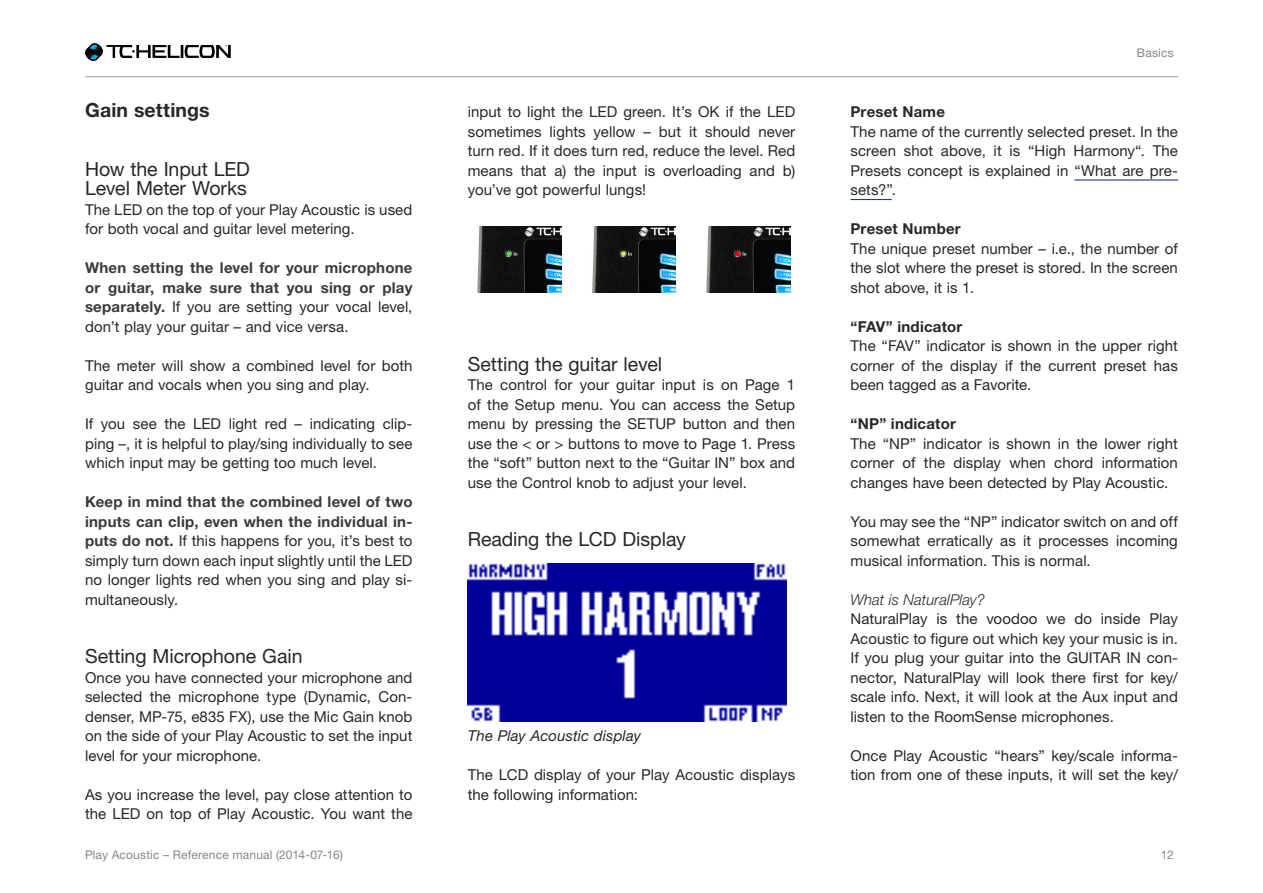
<style>
.page{position:relative;width:1263px;height:893px;background:#fff}
.page>*{position:absolute;margin:0;border:0;box-sizing:border-box;transform-origin:0 0}
._3_Head{font:19.5px/19.5px "Helvetica Neue LT Pro";letter-spacing:-.005em;color:#272726}
._2_Head{font:700 19.5px "Helvetica Neue LT Pro";letter-spacing:.005em;color:#272726}
.Body{font:15px/19.5px "Helvetica Neue LT Pro";letter-spacing:.005em;color:#272726;text-align:justify}
.Body-2{font:700 15px/19.5px "Helvetica Neue LT Pro";letter-spacing:.015em;color:#3a3a39;text-align:justify}
._4_Head{font:700 15px "Helvetica Neue LT Pro";letter-spacing:.015em;color:#272726}
.Image_Caption{font:italic 15px "Helvetica Neue LT Pro";letter-spacing:.005em;color:#272726}
._5_Head{font:italic 300 15px "Helvetica Neue LT Pro";letter-spacing:.005em;color:#272726}
.t1{font:12px "Helvetica Neue LT Pro";letter-spacing:.01em;color:#868786}
.s1{font-weight:400;color:#272726}
.s2{font-weight:700;color:#3a3a39}
</style>
<div class="page">
<svg style="left:85px;top:43px;width:146px;height:18px"></svg>
<hr style="left:85px;top:76px;width:1093px;height:1px;background:#9c9c9d">
<img style="left:477px;top:226px;width:84px;height:66px">
<img style="left:706px;top:226px;width:84px;height:66px">
<img style="left:592px;top:226px;width:84px;height:66px">
<img style="left:468px;top:563px;width:319px;height:159px">
<hr style="left:1074px;top:179px;width:104px;height:2px;background:#1e388e">
<hr style="left:850px;top:199px;width:42px;height:1px;background:#1e388e">
<p class="_2_Head" style="left:85px;top:98px;width:126px">Gain settings</p>
<p class="_3_Head" style="left:85px;top:159px;width:166px">How the Input LED<br>Level Meter Works</p>
<p class="Body" style="left:85px;top:199px;width:329px">The LED on the top of your Play Acoustic is used for both vocal and guitar level metering.</p>
<p class="Body-2" style="left:85px;top:258px;width:329px">When setting the level for your microphone or guitar, make sure that you sing or play separately. <span class="s1">If you are setting your vocal level, don’t play your guitar – and vice versa.</span></p>
<p class="Body" style="left:85px;top:355px;width:329px">The meter will show a combined level for both guitar and vocals when you sing and play.</p>
<p class="Body" style="left:85px;top:414px;width:329px">If you see the LED light red – indicating clip&shy;ping –, it is helpful to play/sing individually to see which input may be getting too much level.</p>
<p class="Body" style="left:85px;top:492px;width:329px"><span class="s2">Keep in mind that the combined level of two inputs can clip, even when the individual in&shy;puts do not.</span> If this happens for you, it’s best to simply turn down each input slightly until the LED no longer lights red when you sing and play si&shy;multaneously.</p>
<p class="_3_Head" style="left:85px;top:646px;width:219px">Setting Microphone Gain</p>
<p class="Body" style="left:85px;top:667px;width:329px">Once you have connected your microphone and selected the microphone type (Dynamic, Con&shy;denser, MP-75, e835 FX), use the Mic Gain knob on the side of your Play Acoustic to set the input level for your microphone.</p>
<p class="Body" style="left:85px;top:784px;width:329px">As you increase the level, pay close attention to the LED on top of Play Acoustic. You want the</p>
<p class="Body" style="left:468px;top:102px;width:329px">input to light the LED green. It’s OK if the LED sometimes lights yellow – but it should never turn red. If it does turn red, reduce the level. Red means that a) the input is overloading and b) you’ve got powerful lungs!</p>
<p class="_3_Head" style="left:468px;top:354px;width:196px">Setting the guitar level</p>
<p class="Body" style="left:468px;top:375px;width:329px">The control for your guitar input is on Page 1 of the Setup menu. You can access the Setup menu by pressing the SETUP button and then use the &lt; or &gt; buttons to move to Page 1. Press the “soft” button next to the “Guitar IN” box and use the Control knob to adjust your level.</p>
<p class="_3_Head" style="left:468px;top:529px;width:220px">Reading the LCD Display</p>
<h3 class="Image_Caption" style="left:468px;top:727px;width:175px">The Play Acoustic display</h3>
<p class="Body" style="left:468px;top:765px;width:329px">The LCD display of your Play Acoustic displays the following information:</p>
<p class="t1" style="left:1137px;top:46px;width:38px">Basics</p>
<p class="_4_Head" style="left:850px;top:102px;width:96px">Preset Name</p>
<p class="Body" style="left:850px;top:121px;width:329px">The name of the currently selected preset. In the screen shot above, it is “High Harmony“. The Presets concept is explained in “What are pre&shy;sets?”.</p>
<p class="_4_Head" style="left:850px;top:219px;width:112px">Preset Number</p>
<p class="Body" style="left:850px;top:238px;width:329px">The unique preset number – i.e., the number of the slot where the preset is stored. In the screen shot above, it is 1.</p>
<p class="_4_Head" style="left:850px;top:317px;width:113px">“FAV” indicator</p>
<p class="Body" style="left:850px;top:336px;width:329px">The “FAV” indicator is shown in the upper right corner of the display if the current preset has been tagged as a Favorite.</p>
<p class="_4_Head" style="left:850px;top:414px;width:107px">“NP” indicator</p>
<p class="Body" style="left:850px;top:433px;width:329px">The “NP” indicator is shown in the lower right corner of the display when chord information changes have been detected by Play Acoustic.</p>
<p class="Body" style="left:850px;top:511px;width:329px">You may see the “NP” indicator switch on and off somewhat erratically as it processes incoming musical information. This is normal.</p>
<p class="_5_Head" style="left:850px;top:590px;width:136px">What is NaturalPlay?</p>
<p class="Body" style="left:850px;top:609px;width:329px">NaturalPlay is the voodoo we do inside Play Acoustic to figure out which key your music is in.<br>If you plug your guitar into the GUITAR IN con&shy;nector, NaturalPlay will look there first for key/ scale info. Next, it will look at the Aux input and listen to the RoomSense microphones.</p>
<p class="Body" style="left:850px;top:745px;width:329px">Once Play Acoustic “hears” key/scale informa&shy;tion from one of these inputs, it will set the key/</p>
<p class="t1" style="left:85px;top:848px;width:259px">Play Acoustic – Reference manual (2014-07-16)</p>
<p class="t1" style="left:1161px;top:848px;width:14px">12</p>
</div>
